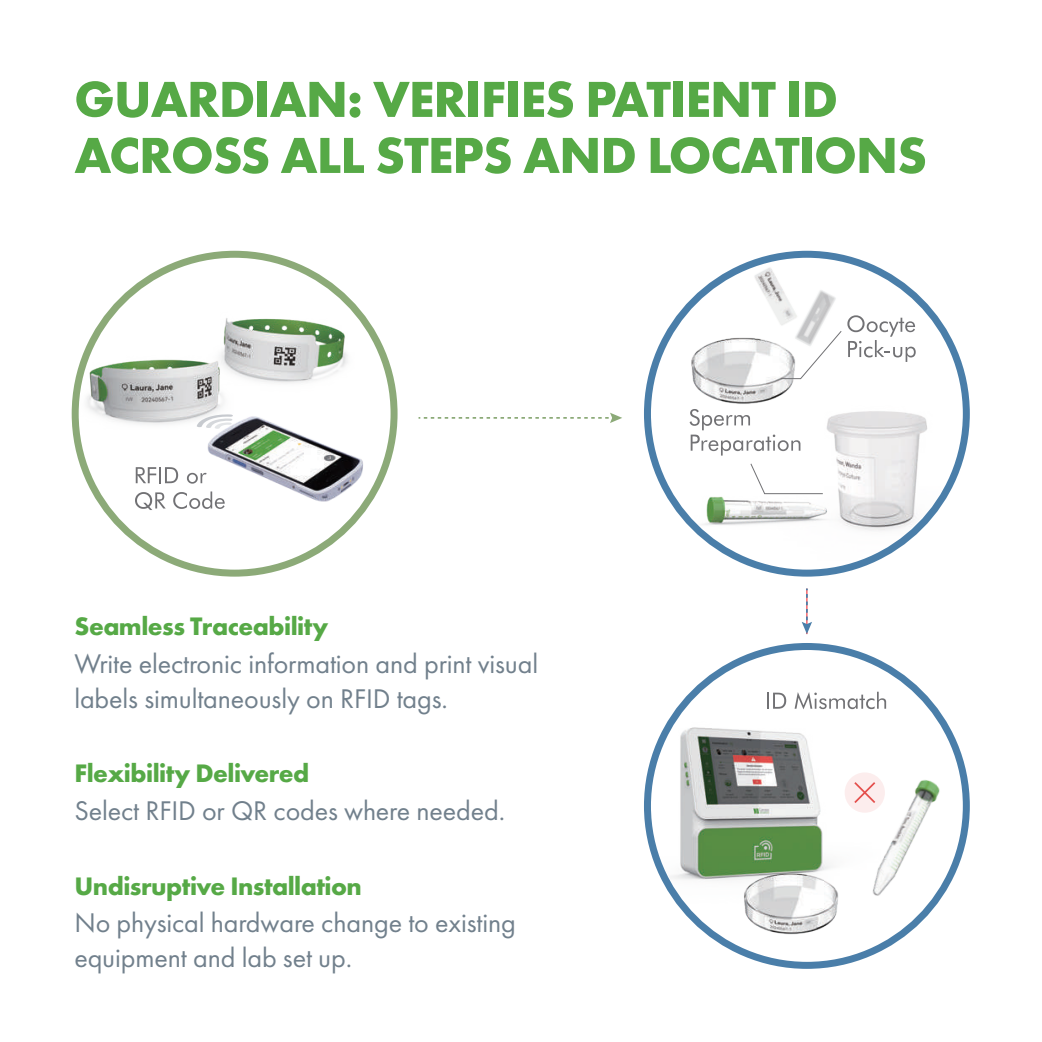
<style>
.page{position:relative;width:1042px;height:1042px;background:#fff}
.page>*{position:absolute;margin:0;border:0;box-sizing:border-box;transform-origin:0 0}
.t1{font:700 52.5px/56px "Futura PT";letter-spacing:-.02em;color:#56a946}
.t2{font:28px/35px "Futura PT";letter-spacing:-.005em;color:#71808c}
.t3{font:700 26.25px "Futura PT";letter-spacing:-.02em;color:#56a946}
</style>
<div class="page">
<img style="left:79px;top:328px;width:110px;height:128px">
<img style="left:146px;top:264px;width:244px;height:153px">
<img style="left:189px;top:401px;width:189px;height:108px">
<svg style="left:136px;top:467px;width:42px;height:16px"></svg>
<svg style="left:187px;top:473px;width:20px;height:11px"></svg>
<svg style="left:135px;top:492px;width:31px;height:18px"></svg>
<svg style="left:173px;top:491px;width:52px;height:18px"></svg>
<img style="left:652px;top:309px;width:72px;height:86px">
<svg style="left:875px;top:317px;width:40px;height:41px"></svg>
<img style="left:677px;top:358px;width:285px;height:211px">
<img style="left:652px;top:409px;width:250px;height:150px">
<svg style="left:750px;top:463px;width:73px;height:31px"></svg>
<img style="left:752px;top:258px;width:123px;height:133px">
<img style="left:724px;top:259px;width:115px;height:114px">
<div style="left:644px;top:643px;width:326px;height:326px;border:7px solid #4a7ea9;border-radius:50%"></div>
<img style="left:652px;top:674px;width:299px;height:236px">
<img style="left:787px;top:765px;width:175px;height:152px">
<img style="left:689px;top:847px;width:199px;height:112px">
<div style="left:844px;top:772px;width:41px;height:41px;background:#fceded;border-radius:50%"></div>
<svg style="left:854px;top:782px;width:22px;height:21px"></svg>
<svg style="left:767px;top:692px;width:19px;height:17px"></svg>
<svg style="left:794px;top:692px;width:92px;height:17px"></svg>
<svg style="left:418px;top:413px;width:204px;height:10px"></svg>
<svg style="left:802px;top:588px;width:10px;height:46px"></svg>
<h1 class="t1" style="left:74px;top:70px;width:854px">GUARDIAN: VERIFIES PATIENT ID<br>ACROSS ALL STEPS AND LOCATIONS</h1>
<p class="t3" style="left:75px;top:610px;width:255px">Seamless Traceability</p>
<p class="t2" style="left:74px;top:646px;width:465px">Write electronic information and print visual labels simultaneously on RFID tags.</p>
<p class="t3" style="left:75px;top:756px;width:236px">Flexibility Delivered</p>
<p class="t2" style="left:74px;top:792px;width:432px">Select RFID or QR codes where needed.</p>
<p class="t3" style="left:75px;top:869px;width:289px">Undisruptive Installation</p>
<p class="t2" style="left:74px;top:905px;width:443px">No physical hardware change to existing equipment and lab set up.</p>
</div>
